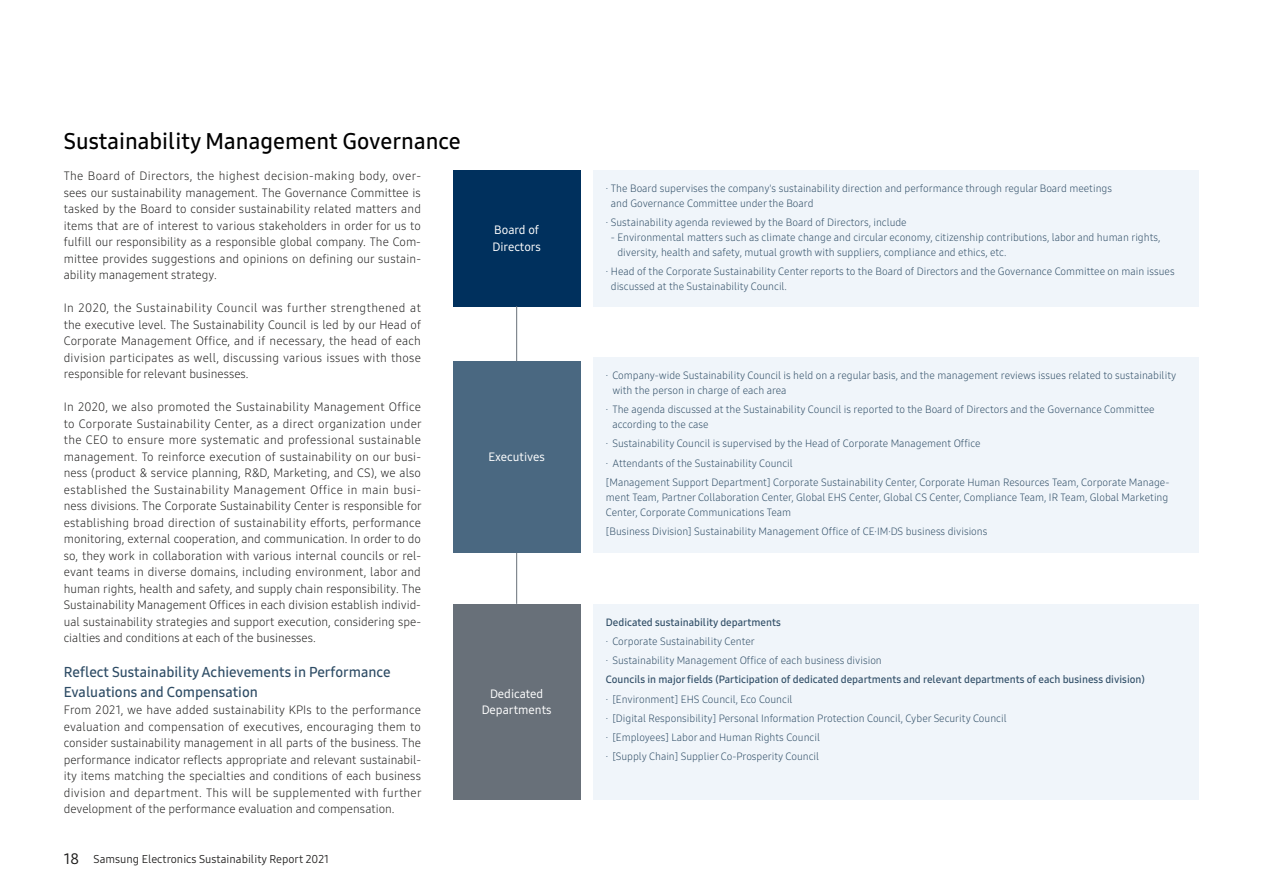
<style>
.page{position:relative;width:1263px;height:893px;background:#fff}
.page>*{position:absolute;margin:0;border:0;box-sizing:border-box;transform-origin:0 0}
.t1{font:22.5px "Samsung One Korean OTF 600";color:#000}
.t2{font:14.25px/19.5px "Samsung One Korean OTF 600";color:#2e4c65}
.t3{font:12px/16.5px "Samsung One Korean OTF 300";color:#1f1e1d;text-align:justify}
.t4{font:12px/16.5px "Samsung One Korean OTF 500";color:#fff}
.t5{font:11.25px "Samsung One Korean OTF 400";color:#1f1e1d}
.t6{font:10.5px/15px "Samsung One Korean OTF 300";color:#2e4c65}
.t7{font:10.5px "Samsung One Korean OTF 600";color:#2e4c65}
.s1{font-family:"Samsung One Korean OTF 500";font-size:15px}
</style>
<div class="page">
<div style="left:593px;top:170px;width:606px;height:136px;background:#f0f5fa"></div>
<div style="left:593px;top:357px;width:606px;height:196px;background:#f0f5fa"></div>
<div style="left:453px;top:170px;width:127px;height:136px;background:#00305d"></div>
<div style="left:453px;top:361px;width:127px;height:192px;background:#4a6881"></div>
<div style="left:593px;top:604px;width:606px;height:195px;background:#f0f5fa"></div>
<div style="left:453px;top:604px;width:127px;height:195px;background:#687079"></div>
<hr style="left:516px;top:553px;width:1px;height:51px;background:#687079">
<hr style="left:516px;top:306px;width:1px;height:55px;background:#687079">
<h1 class="t1" style="left:64px;top:126px;width:398px">Sustainability Management Governance</h1>
<p class="t3" style="left:64px;top:168px;width:359px">The Board of Directors, the highest decision-making body, over&shy;sees our sustainability management. The Governance Committee is tasked by the Board to consider sustainability related matters and items that are of interest to various stakeholders in order for us to fulfill our responsibility as a responsible global company. The Com&shy;mittee provides suggestions and opinions on defining our sustain&shy;ability management strategy.</p>
<p class="t3" style="left:64px;top:300px;width:359px">In 2020, the Sustainability Council was further strengthened at the executive level. The Sustainability Council is led by our Head of Corporate Management Office, and if necessary, the head of each division participates as well, discussing various issues with those responsible for relevant businesses.</p>
<p class="t3" style="left:64px;top:399px;width:359px">In 2020, we also promoted the Sustainability Management Office to Corporate Sustainability Center, as a direct organization under the CEO to ensure more systematic and professional sustainable management. To reinforce execution of sustainability on our busi&shy;ness (product &amp; service planning, R&amp;D, Marketing, and CS), we also established the Sustainability Management Office in main busi&shy;ness divisions. The Corporate Sustainability Center is responsible for establishing broad direction of sustainability efforts, performance monitoring, external cooperation, and communication. In order to do so, they work in collaboration with various internal councils or rel&shy;evant teams in diverse domains, including environment, labor and human rights, health and safety, and supply chain responsibility. The Sustainability Management Offices in each division establish individ&shy;ual sustainability strategies and support execution, considering spe&shy;cialties and conditions at each of the businesses.</p>
<p class="t2" style="left:64px;top:662px;width:328px">Reflect Sustainability Achievements in Performance<br>Evaluations and Compensation</p>
<p class="t3" style="left:64px;top:702px;width:359px">From 2021, we have added sustainability KPIs to the performance evaluation and compensation of executives, encouraging them to consider sustainability management in all parts of the business. The performance indicator reflects appropriate and relevant sustainabil&shy;ity items matching the specialties and conditions of each business division and department. This will be supplemented with further development of the performance evaluation and compensation.</p>
<p class="t5" style="left:64px;top:851px;width:267px"><span class="s1">18</span> Samsung Electronics Sustainability Report 2021</p>
<p class="t4" style="left:492px;top:222px;width:50px">Board of<br>Directors</p>
<p class="t4" style="left:488px;top:449px;width:58px">Executives</p>
<p class="t4" style="left:482px;top:685px;width:71px;text-align:center">Dedicated<br>Departments</p>
<p class="t6" style="left:611px;top:180px;width:503px;text-indent:-5px">∙ The Board supervises the company's sustainability direction and performance through regular Board meetings and Governance Committee under the Board</p>
<p class="t6" style="left:606px;top:215px;width:302px">∙ Sustainability agenda reviewed by the Board of Directors, include</p>
<p class="t6" style="left:617px;top:230px;width:544px;text-indent:-7px">- Environmental matters such as climate change and circular economy, citizenship contributions, labor and human rights, diversity, health and safety, mutual growth with suppliers, compliance and ethics, etc.</p>
<p class="t6" style="left:611px;top:264px;width:565px;text-indent:-5px">∙ Head of the Corporate Sustainability Center reports to the Board of Directors and the Governance Committee on main issues discussed at the Sustainability Council.</p>
<p class="t6" style="left:612px;top:368px;width:565px;text-indent:-6px">∙ Company-wide Sustainability Council is held on a regular basis, and the management reviews issues related to sustainability with the person in charge of each area</p>
<p class="t6" style="left:612px;top:402px;width:544px;text-indent:-6px">∙ The agenda discussed at the Sustainability Council is reported to the Board of Directors and the Governance Committee according to the case</p>
<p class="t6" style="left:606px;top:434px;width:565px;line-height:19.2px">∙ Sustainability Council is supervised by the Head of Corporate Management Office<br>∙ Attendants of the Sustainability Council<br>[Management Support Department] Corporate Sustainability Center, Corporate Human Resources Team, Corporate Manage-</p>
<p class="t6" style="left:606px;top:490px;width:564px">ment Team, Partner Collaboration Center, Global EHS Center, Global CS Center, Compliance Team, IR Team, Global Marketing<br>Center, Corporate Communications Team</p>
<p class="t6" style="left:606px;top:524px;width:383px">[Business Division] Sustainability Management Office of CE·IM·DS business divisions</p>
<p class="t7" style="left:606px;top:615px;width:176px">Dedicated sustainability departments</p>
<p class="t6" style="left:606px;top:631px;width:277px;line-height:19.2px">∙ Corporate Sustainability Center<br>∙ Sustainability Management Office of each business division</p>
<p class="t7" style="left:606px;top:673px;width:540px">Councils in major fields (Participation of dedicated departments and relevant departments of each business division)</p>
<p class="t6" style="left:606px;top:689px;width:402px;line-height:19.2px">∙ [Environment] EHS Council, Eco Council<br>∙ [Digital Responsibility] Personal Information Protection Council, Cyber Security Council ∙ [Employees] Labor and Human Rights Council<br>∙ [Supply Chain] Supplier Co-Prosperity Council</p>
</div>
